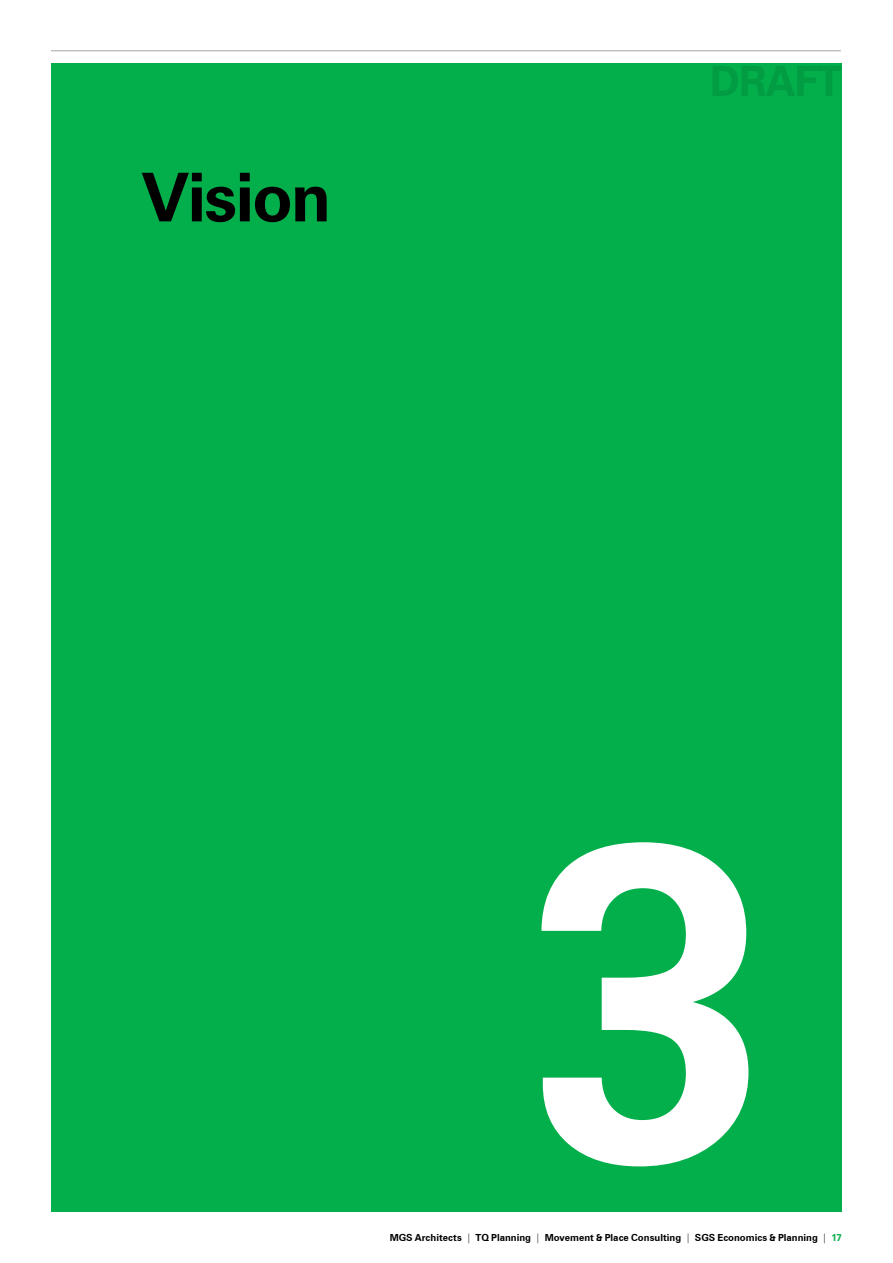
<style>
.page{position:relative;width:893px;height:1263px;background:#fff}
.page>*{position:absolute;margin:0;border:0;box-sizing:border-box;transform-origin:0 0}
.t1{font:700 450px "Zurich BT";color:#fff}
.t2{font:700 67.5px "Zurich BT";letter-spacing:-.03em;color:#000}
.t3{font:700 9.75px "Zurich BT";color:#000}
.s1{font-weight:300}
.s2{color:#03af4b}
</style>
<div class="page">
<hr style="left:51px;top:51px;width:790px;height:1px;background:#a3a7a9">
<div style="left:51px;top:64px;width:791px;height:1148px;background:#03af4b"></div>
<h2 class="t2" style="left:141px;top:156px;width:191px">Vision</h2>
<h1 class="t1" style="left:523px;top:727px;width:250px">3</h1>
<p class="t3" style="left:390px;top:1232px;width:454px">MGS Architects <span class="s1">|</span> TQ Planning <span class="s1">|</span> Movement &amp; Place Consulting <span class="s1">|</span> SGS Economics &amp; Planning <span class="s1">|</span> <span class="s2">17</span></p>
</div>
